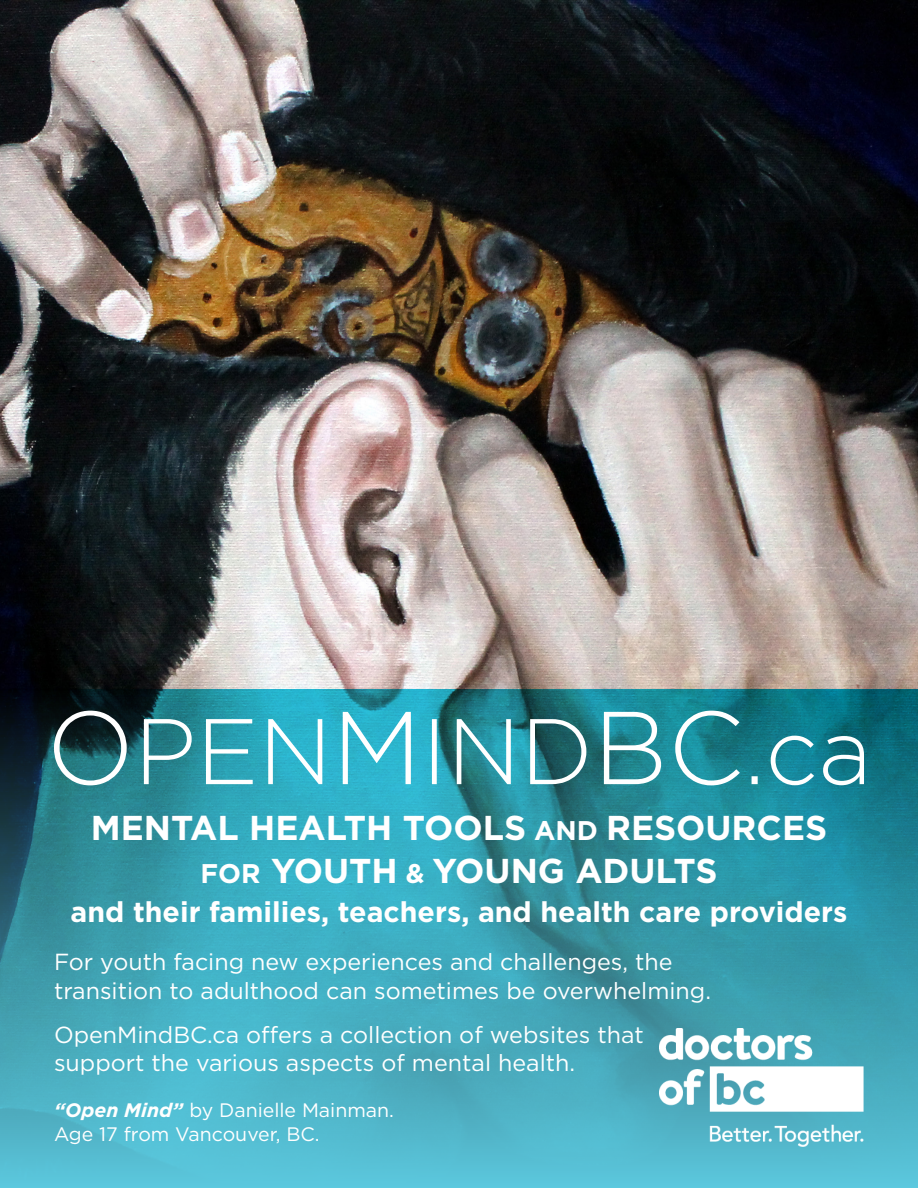
<style>
.page{position:relative;width:918px;height:1188px;background:#fff}
.page>*{position:absolute;margin:0;border:0;box-sizing:border-box;transform-origin:0 0}
.t1{font:700 34.5px "Gotham";color:#fff}
.t2{font:700 28.5px "Gotham";color:#fff}
.t3{font:23.25px/28.8px "Gotham";color:#fff}
.t4{font:19.5px/23.4px "Gotham";color:#fff}
.s1{font-size:27px}
.s2{font-weight:700;font-style:italic}
</style>
<div class="page">
<img style="left:0;top:0;width:918px;height:689px">
<svg style="left:0;top:689px;width:918px;height:499px;background:#3a9fb1"></svg>
<svg style="left:54px;top:711px;width:810px;height:74px;background:#479ba7"></svg>
<img style="left:659px;top:1029px;width:205px;height:118px">
<p class="t1" style="left:91px;top:804px;width:738px">MENTAL HEALTH TOOLS <span class="s1">AND</span> RESOURCES</p>
<p class="t1" style="left:201px;top:848px;width:518px"><span class="s1">FOR</span> YOUTH <span class="s1">&amp;</span> YOUNG ADULTS</p>
<p class="t2" style="left:71px;top:893px;width:778px">and their families, teachers, and health care providers</p>
<p class="t3" style="left:54px;top:947px;width:659px">For youth facing new experiences and challenges, the transition to adulthood can sometimes be overwhelming.</p>
<p class="t3" style="left:54px;top:1021px;width:591px;line-height:27.9px">OpenMindBC.ca offers a collection of websites that support the various aspects of mental health.</p>
<p class="t4" style="left:54px;top:1098px;width:342px"><span class="s2">“Open Mind”</span> by Danielle Mainman.<br>Age 17 from Vancouver, BC.</p>
</div>
